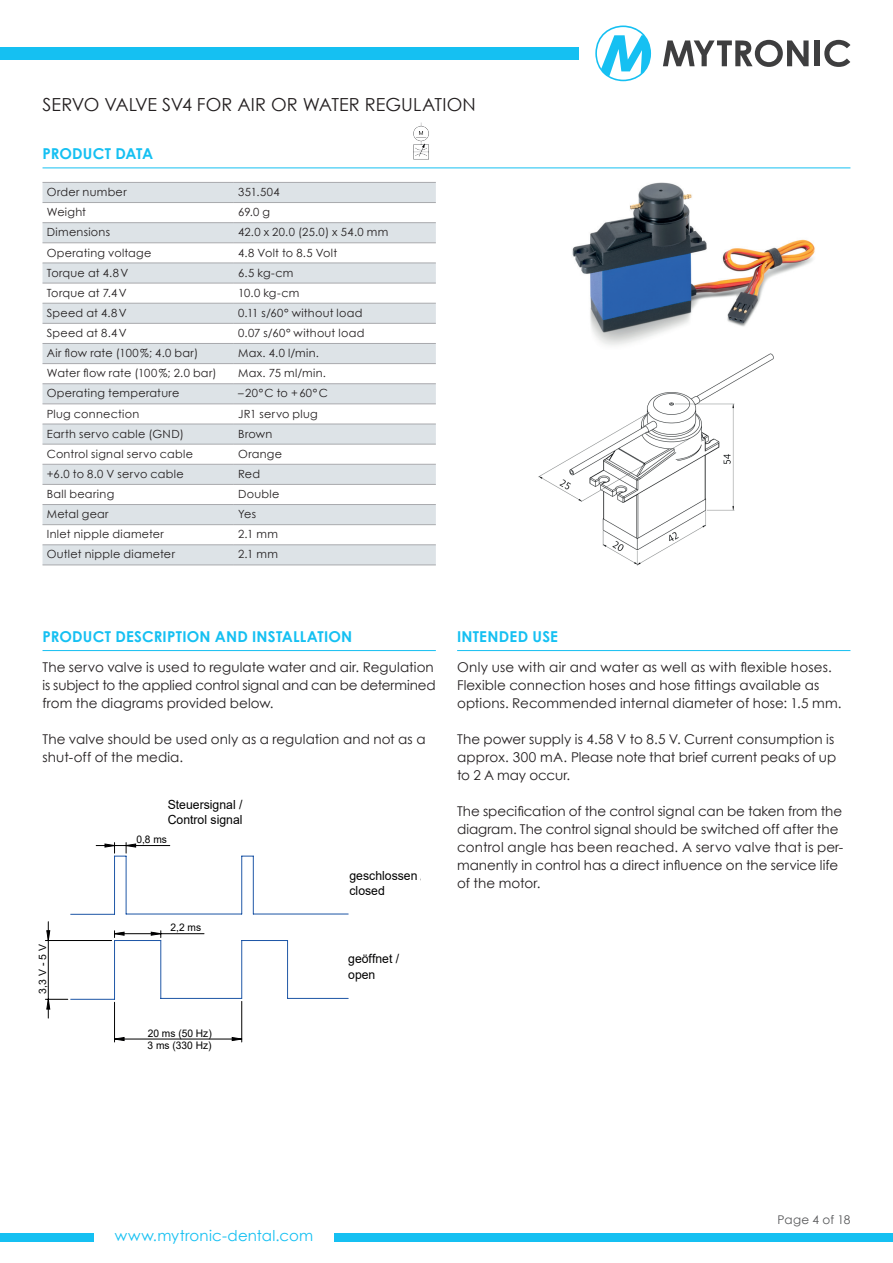
<style>
.page{position:relative;width:893px;height:1263px;background:#fff}
.page>*{position:absolute;margin:0;border:0;box-sizing:border-box;transform-origin:0 0}
.t1{font:18px "Century Gothic";color:#231f20}
.t2{font:700 15px "Century Gothic";letter-spacing:.015em;color:#15c0f2}
.t3{font:15px "Century Gothic";letter-spacing:.015em;color:#15c0f2}
.t4{font:13.5px/18px "Century Gothic";letter-spacing:.005em;color:#231f20}
.t5{font:12.6px/15.5px "Arial";color:#000001}
.t6{font:12px "Century Gothic";letter-spacing:.005em;color:#57585a}
.t7{font:11.25px "Century Gothic";letter-spacing:.025em;color:#231f20}
.t8{font:10.5px "Arial";color:#000001}
.t9{font:10.2px "Arial";color:#000001}
</style>
<div class="page">
<div style="left:0;top:1233px;width:94px;height:9px;background:#15c0f2"></div>
<div style="left:334px;top:1233px;width:559px;height:9px;background:#15c0f2"></div>
<svg style="left:663px;top:40px;width:146px;height:27px"></svg>
<div style="left:815px;top:40px;width:5px;height:26px;background:#3e3e3f"></div>
<svg style="left:824px;top:40px;width:26px;height:27px"></svg>
<svg style="left:595px;top:26px;width:56px;height:55px"></svg>
<div style="left:0;top:47px;width:578px;height:13px;background:#15c0f2"></div>
<img style="left:538px;top:353px;width:236px;height:213px">
<img style="left:572px;top:182px;width:243px;height:164px">
<hr style="left:43px;top:168px;width:807px;height:1px;background:#15c0f2">
<div style="left:43px;top:183px;width:393px;height:381px;background:#dde3e7"></div>
<svg style="left:43px;top:203px;width:393px;height:341px"></svg>
<hr style="left:43px;top:182px;width:191px;height:1px;background:#a8a9ad">
<hr style="left:234px;top:182px;width:202px;height:1px;background:#a8a9ad">
<hr style="left:43px;top:202px;width:191px;height:1px;background:#a8a9ad">
<hr style="left:234px;top:202px;width:202px;height:1px;background:#a8a9ad">
<hr style="left:43px;top:222px;width:191px;height:1px;background:#a8a9ad">
<hr style="left:234px;top:222px;width:202px;height:1px;background:#a8a9ad">
<hr style="left:43px;top:242px;width:191px;height:1px;background:#a8a9ad">
<hr style="left:234px;top:242px;width:202px;height:1px;background:#a8a9ad">
<hr style="left:43px;top:263px;width:191px;height:1px;background:#a8a9ad">
<hr style="left:234px;top:263px;width:202px;height:1px;background:#a8a9ad">
<hr style="left:43px;top:283px;width:191px;height:1px;background:#a8a9ad">
<hr style="left:234px;top:283px;width:202px;height:1px;background:#a8a9ad">
<hr style="left:43px;top:303px;width:191px;height:1px;background:#a8a9ad">
<hr style="left:234px;top:303px;width:202px;height:1px;background:#a8a9ad">
<hr style="left:43px;top:323px;width:191px;height:1px;background:#a8a9ad">
<hr style="left:234px;top:323px;width:202px;height:1px;background:#a8a9ad">
<hr style="left:43px;top:343px;width:191px;height:1px;background:#a8a9ad">
<hr style="left:234px;top:343px;width:202px;height:1px;background:#a8a9ad">
<hr style="left:43px;top:363px;width:191px;height:1px;background:#a8a9ad">
<hr style="left:234px;top:363px;width:202px;height:1px;background:#a8a9ad">
<hr style="left:43px;top:383px;width:191px;height:1px;background:#a8a9ad">
<hr style="left:234px;top:383px;width:202px;height:1px;background:#a8a9ad">
<hr style="left:43px;top:403px;width:191px;height:1px;background:#a8a9ad">
<hr style="left:234px;top:403px;width:202px;height:1px;background:#a8a9ad">
<hr style="left:43px;top:424px;width:191px;height:1px;background:#a8a9ad">
<hr style="left:234px;top:424px;width:202px;height:1px;background:#a8a9ad">
<hr style="left:43px;top:444px;width:191px;height:1px;background:#a8a9ad">
<hr style="left:234px;top:444px;width:202px;height:1px;background:#a8a9ad">
<hr style="left:43px;top:464px;width:191px;height:1px;background:#a8a9ad">
<hr style="left:234px;top:464px;width:202px;height:1px;background:#a8a9ad">
<hr style="left:43px;top:484px;width:191px;height:1px;background:#a8a9ad">
<hr style="left:234px;top:484px;width:202px;height:1px;background:#a8a9ad">
<hr style="left:43px;top:504px;width:191px;height:1px;background:#a8a9ad">
<hr style="left:234px;top:504px;width:202px;height:1px;background:#a8a9ad">
<hr style="left:43px;top:524px;width:191px;height:1px;background:#a8a9ad">
<hr style="left:234px;top:524px;width:202px;height:1px;background:#a8a9ad">
<hr style="left:43px;top:544px;width:191px;height:1px;background:#a8a9ad">
<hr style="left:234px;top:544px;width:202px;height:1px;background:#a8a9ad">
<hr style="left:43px;top:564px;width:191px;height:1px;background:#a8a9ad">
<hr style="left:234px;top:564px;width:202px;height:1px;background:#a8a9ad">
<hr style="left:43px;top:650px;width:393px;height:1px;background:#15c0f2">
<hr style="left:457px;top:650px;width:393px;height:1px;background:#15c0f2">
<hr style="left:114px;top:1002px;width:1px;height:40px;background:#000001">
<hr style="left:241px;top:1001px;width:1px;height:41px;background:#000001">
<hr style="left:45px;top:940px;width:67px;height:1px;background:#000001">
<hr style="left:793px;top:789px;width:1px;height:99px;background:#000001">
<hr style="left:808px;top:789px;width:1px;height:99px;background:#000001">
<hr style="left:808px;top:888px;width:1px;height:148px;background:#000001">
<hr style="left:793px;top:888px;width:1px;height:148px;background:#000001">
<hr style="left:808px;top:1036px;width:1px;height:54px;background:#000001">
<hr style="left:793px;top:1036px;width:1px;height:54px;background:#000001">
<hr style="left:36px;top:789px;width:385px;height:1px;background:#000001">
<hr style="left:36px;top:789px;width:1px;height:301px;background:#000001">
<hr style="left:36px;top:1262px;width:385px;height:1px;background:#000001">
<hr style="left:792px;top:789px;width:1px;height:301px;background:#000001">
<hr style="left:71px;top:914px;width:44px;height:1px;background:#1e56a6">
<hr style="left:253px;top:856px;width:1px;height:58px;background:#1e56a6">
<hr style="left:253px;top:914px;width:95px;height:1px;background:#1e56a6">
<hr style="left:71px;top:999px;width:44px;height:1px;background:#1e56a6">
<hr style="left:242px;top:940px;width:46px;height:1px;background:#1e56a6">
<hr style="left:287px;top:940px;width:1px;height:58px;background:#1e56a6">
<hr style="left:288px;top:998px;width:60px;height:1px;background:#1e56a6">
<svg style="left:96px;top:842px;width:157px;height:199px"></svg>
<svg style="left:45px;top:922px;width:23px;height:96px"></svg>
<img style="left:413px;top:122px;width:16px;height:38px">
<h1 class="t1" style="left:43px;top:92px;width:435px">SERVO VALVE SV4 FOR AIR OR WATER REGULATION</h1>
<p class="t2" style="left:43px;top:142px;width:112px">PRODUCT DATA</p>
<p class="t7" style="left:47px;top:184px;width:81px">Order number</p>
<p class="t7" style="left:238px;top:184px;width:43px">351.504</p>
<p class="t7" style="left:47px;top:204px;width:41px">Weight</p>
<p class="t7" style="left:238px;top:204px;width:34px">69.0 g</p>
<p class="t7" style="left:47px;top:224px;width:65px">Dimensions</p>
<p class="t7" style="left:238px;top:224px;width:152px">42.0 x 20.0 (25.0) x 54.0 mm</p>
<p class="t7" style="left:47px;top:245px;width:106px">Operating voltage</p>
<p class="t7" style="left:238px;top:245px;width:101px">4.8 Volt to 8.5 Volt</p>
<p class="t7" style="left:47px;top:265px;width:83px">Torque at 4.8V</p>
<p class="t7" style="left:238px;top:265px;width:57px">6.5 kg-cm</p>
<p class="t7" style="left:47px;top:285px;width:82px">Torque at 7.4V</p>
<p class="t7" style="left:238px;top:285px;width:63px">10.0 kg-cm</p>
<p class="t7" style="left:47px;top:305px;width:81px">Speed at 4.8V</p>
<p class="t7" style="left:238px;top:305px;width:126px">0.11 s/60° without load</p>
<p class="t7" style="left:47px;top:325px;width:81px">Speed at 8.4V</p>
<p class="t7" style="left:238px;top:325px;width:128px">0.07 s/60° without load</p>
<p class="t7" style="left:47px;top:345px;width:153px">Air flow rate (100%; 4.0 bar)</p>
<p class="t7" style="left:238px;top:345px;width:82px">Max. 4.0 l/min.</p>
<p class="t7" style="left:47px;top:365px;width:171px">Water flow rate (100%; 2.0 bar)</p>
<p class="t7" style="left:238px;top:365px;width:89px">Max. 75 ml/min.</p>
<p class="t7" style="left:47px;top:385px;width:134px">Operating temperature</p>
<p class="t7" style="left:238px;top:385px;width:91px">–20°C to +60°C</p>
<p class="t7" style="left:47px;top:406px;width:94px">Plug connection</p>
<p class="t7" style="left:238px;top:406px;width:81px">JR1 servo plug</p>
<p class="t7" style="left:47px;top:426px;width:139px">Earth servo cable (GND)</p>
<p class="t7" style="left:238px;top:426px;width:36px">Brown</p>
<p class="t7" style="left:47px;top:446px;width:148px">Control signal servo cable</p>
<p class="t7" style="left:238px;top:446px;width:45px">Orange</p>
<p class="t7" style="left:47px;top:466px;width:139px">+6.0 to 8.0 V servo cable</p>
<p class="t7" style="left:238px;top:466px;width:24px">Red</p>
<p class="t7" style="left:47px;top:486px;width:69px">Ball bearing</p>
<p class="t7" style="left:238px;top:486px;width:43px">Double</p>
<p class="t7" style="left:47px;top:506px;width:63px">Metal gear</p>
<p class="t7" style="left:238px;top:506px;width:19px">Yes</p>
<p class="t7" style="left:47px;top:526px;width:119px">Inlet nipple diameter</p>
<p class="t7" style="left:238px;top:526px;width:41px">2.1 mm</p>
<p class="t7" style="left:47px;top:546px;width:130px">Outlet nipple diameter</p>
<p class="t7" style="left:238px;top:546px;width:41px">2.1 mm</p>
<p class="t2" style="left:43px;top:625px;width:311px">PRODUCT DESCRIPTION AND INSTALLATION</p>
<p class="t4" style="left:43px;top:658px;width:395px">The servo valve is used to regulate water and air. Regulation is subject to the applied control signal and can be determined from the diagrams provided below.</p>
<p class="t4" style="left:43px;top:730px;width:385px">The valve should be used only as a regulation and not as a shut-off of the media.</p>
<p class="t5" style="left:168px;top:796px;width:76px">Steuersignal /<br>Control signal</p>
<p class="t9" style="left:35px;top:993px;width:51px;rotate:-90deg">3,3 V - 5 V</p>
<p class="t8" style="left:136px;top:832px;width:32px">0,8 ms</p>
<p class="t8" style="left:171px;top:920px;width:32px">2,2 ms</p>
<p class="t8" style="left:148px;top:1026px;width:66px">20 ms (50 Hz)</p>
<p class="t8" style="left:147px;top:1038px;width:66px">3 ms (330 Hz)</p>
<p class="t5" style="left:349px;top:867px;width:76px">geschlossen / closed</p>
<p class="t5" style="left:348px;top:951px;width:52px">geöffnet / open</p>
<p class="t2" style="left:457px;top:625px;width:102px">INTENDED USE</p>
<p class="t4" style="left:457px;top:658px;width:386px">Only use with air and water as well as with flexible hoses.<br>Flexible connection hoses and hose fittings available as options. Recommended internal diameter of hose: 1.5 mm.</p>
<p class="t4" style="left:457px;top:730px;width:381px">The power supply is 4.58 V to 8.5 V. Current consumption is approx. 300 mA. Please note that brief current peaks of up to 2 A may occur.</p>
<p class="t4" style="left:457px;top:802px;width:388px">The specification of the control signal can be taken from the diagram. The control signal should be switched off after the control angle has been reached. A servo valve that is per&shy;manently in control has a direct influence on the service life of the motor.</p>
<p class="t5" style="left:796px;top:821px;width:10px">D</p>
<p class="t3" style="left:115px;top:1225px;width:200px">www.mytronic-dental.com</p>
<p class="t6" style="left:778px;top:1212px;width:74px">Page 4 of 18</p>
</div>
